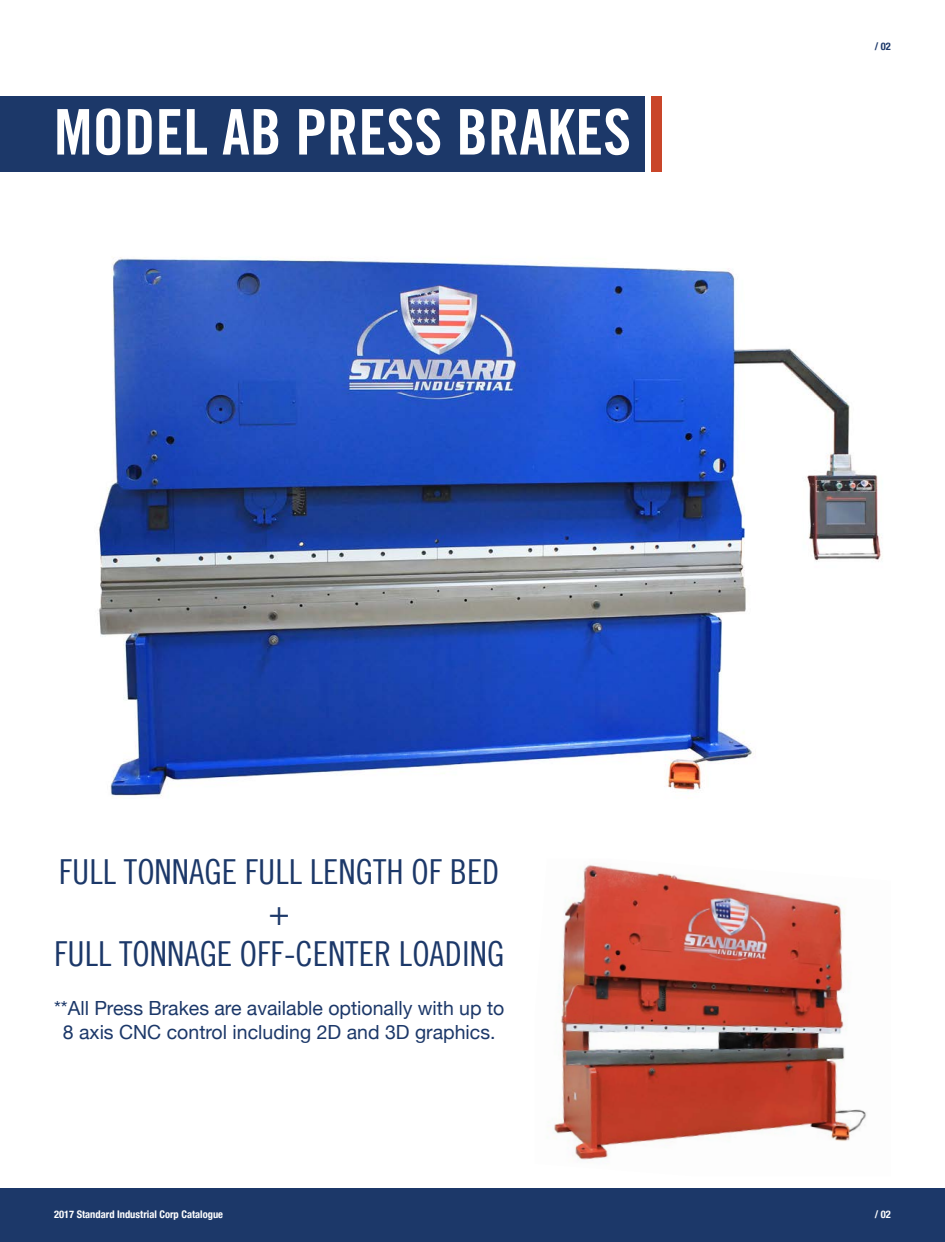
<style>
.page{position:relative;width:945px;height:1242px;background:#fff}
.page>*{position:absolute;margin:0;border:0;box-sizing:border-box;transform-origin:0 0}
.t1{font:63px "Trade Gothic LT Bold Cond Twenty";color:#fff}
.t2{font:34.5px "Trade Gothic LT Cond Eighteen";color:#1c3869}
.t3{font:19.5px/23.4px "Helvetica Neue";color:#1c3869;text-align:center}
.t4{font:700 condensed 10.5px "Helvetica Neue";color:#fff}
.t5{font:700 condensed 10.5px "Helvetica Neue";color:#1c3869}
</style>
<div class="page">
<div style="left:0;top:1188px;width:945px;height:54px;background:#1c3869"></div>
<div style="left:0;top:96px;width:644px;height:76px;background:#1c3869"></div>
<div style="left:651px;top:96px;width:11px;height:76px;background:#c94529"></div>
<img style="left:553px;top:865px;width:313px;height:295px">
<img style="left:99px;top:257px;width:783px;height:540px">
<p class="t1" style="left:54px;top:94px;width:579px">MODEL AB PRESS BRAKES</p>
<p class="t5" style="left:875px;top:40px;width:18px">/ 02</p>
<p class="t2" style="left:59px;top:851px;width:442px">FULL TONNAGE FULL LENGTH OF BED</p>
<p class="t2" style="left:269px;top:892px;width:22px">+</p>
<p class="t2" style="left:54px;top:934px;width:452px">FULL TONNAGE OFF-CENTER LOADING</p>
<p class="t3" style="left:54px;top:997px;width:452px">**All Press Brakes are available optionally with up to<br>8 axis CNC control including 2D and 3D graphics.</p>
<p class="t4" style="left:54px;top:1208px;width:171px">2017 Standard Industrial Corp Catalogue</p>
<p class="t4" style="left:875px;top:1208px;width:18px">/ 02</p>
</div>
